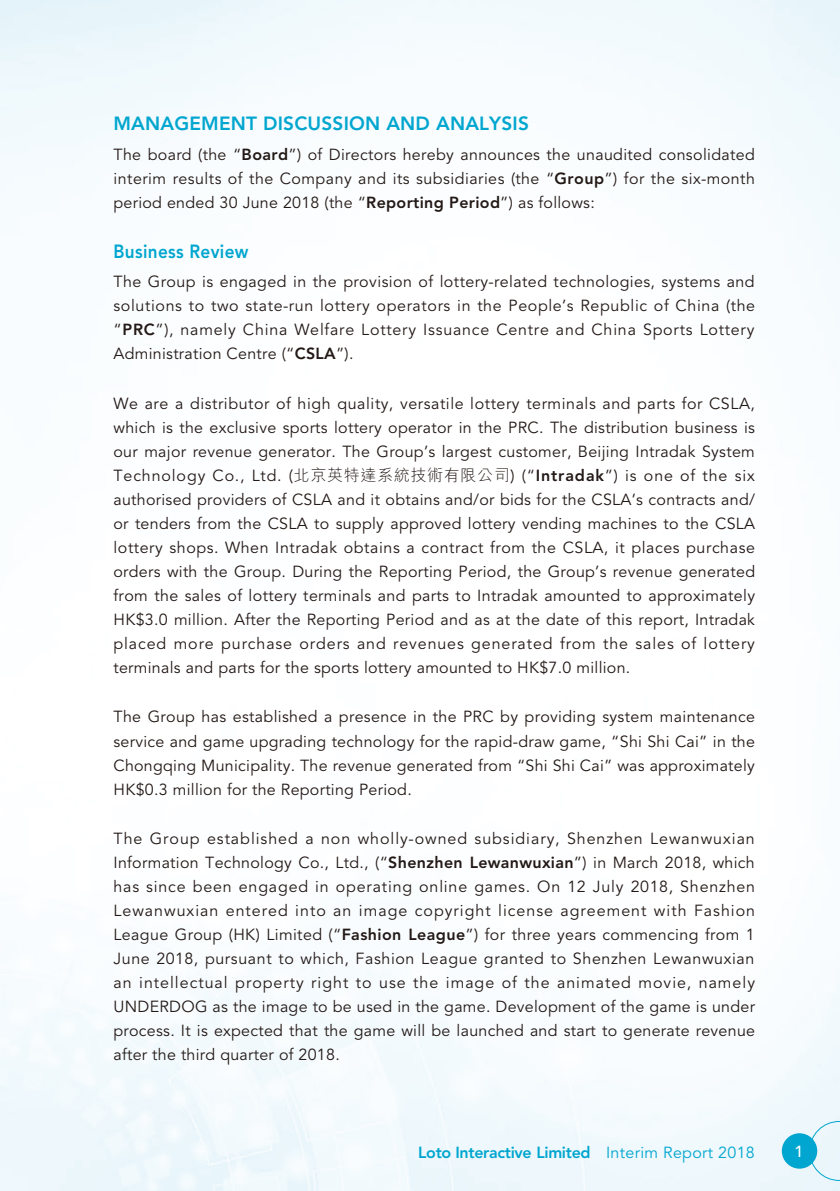
<style>
.page{position:relative;width:840px;height:1191px;background:#fff}
.page>*{position:absolute;margin:0;border:0;box-sizing:border-box;transform-origin:0 0}
._01_Heading_1{font:800 19px "Avenir LT Std";letter-spacing:.01em;color:#00a6cf}
._02_Heading_2{font:800 19px "Avenir LT Std";letter-spacing:.02em;color:#00a6cf;scale:.9 1}
._00_Body_text{font:16px/24px "Avenir LT Std";letter-spacing:.02em;color:#231916;text-align:justify}
.t1{font:800 16px "Avenir LT Std";letter-spacing:-.02em;color:#00a6cf}
.t2{font:500 16px "Avenir LT Std";color:#fff}
.s1{font-weight:800}
.s2{font-family:"M Hei HK";font-weight:300}
.s3{font-weight:400}
</style>
<div class="page">
<img style="left:1px;top:0;width:838px;height:1191px">
<div style="left:781px;top:1133px;width:35px;height:35px;background:#00a6cf;border-radius:50%"></div>
<svg style="left:809px;top:1121px;width:30px;height:59px;background:#cbebf5"></svg>
<p class="_01_Heading_1" style="left:113px;top:113px;width:417px">MANAGEMENT DISCUSSION AND ANALYSIS</p>
<p class="_00_Body_text" style="left:113px;top:143px;width:642px">The board (the “<span class="s1">Board</span>”) of Directors hereby announces the unaudited consolidated interim results of the Company and its subsidiaries (the “<span class="s1">Group</span>”) for the six-month period ended 30 June 2018 (the “<span class="s1">Reporting Period</span>”) as follows:</p>
<p class="_02_Heading_2" style="left:113px;top:240px;width:151px">Business Review</p>
<p class="_00_Body_text" style="left:113px;top:270px;width:642px">The Group is engaged in the provision of lottery-related technologies, systems and solutions to two state-run lottery operators in the People’s Republic of China (the “<span class="s1">PRC</span>”), namely China Welfare Lottery Issuance Centre and China Sports Lottery Administration Centre (“<span class="s1">CSLA</span>”).</p>
<p class="_00_Body_text" style="left:113px;top:392px;width:642px">We are a distributor of high quality, versatile lottery terminals and parts for CSLA, which is the exclusive sports lottery operator in the PRC. The distribution business is our major revenue generator. The Group’s largest customer, Beijing Intradak System Technology Co., Ltd. (<span class="s2">北京英特達系統技術有限公司</span>) (“<span class="s1">Intradak</span>”) is one of the six authorised providers of CSLA and it obtains and/or bids for the CSLA’s contracts and/ or tenders from the CSLA to supply approved lottery vending machines to the CSLA lottery shops. When Intradak obtains a contract from the CSLA, it places purchase orders with the Group. During the Reporting Period, the Group’s revenue generated from the sales of lottery terminals and parts to Intradak amounted to approximately HK$3.0 million. After the Reporting Period and as at the date of this report, Intradak placed more purchase orders and revenues generated from the sales of lottery terminals and parts for the sports lottery amounted to HK$7.0 million.</p>
<p class="_00_Body_text" style="left:113px;top:705px;width:642px">The Group has established a presence in the PRC by providing system maintenance service and game upgrading technology for the rapid-draw game, “Shi Shi Cai” in the Chongqing Municipality. The revenue generated from “Shi Shi Cai” was approximately HK$0.3 million for the Reporting Period.</p>
<p class="_00_Body_text" style="left:113px;top:827px;width:642px">The Group established a non wholly-owned subsidiary, Shenzhen Lewanwuxian Information Technology Co., Ltd., (“<span class="s1">Shenzhen Lewanwuxian</span>”) in March 2018, which has since been engaged in operating online games. On 12 July 2018, Shenzhen Lewanwuxian entered into an image copyright license agreement with Fashion League Group (HK) Limited (“<span class="s1">Fashion League</span>”) for three years commencing from 1<br>June 2018, pursuant to which, Fashion League granted to Shenzhen Lewanwuxian an intellectual property right to use the image of the animated movie, namely UNDERDOG as the image to be used in the game. Development of the game is under process. It is expected that the game will be launched and start to generate revenue after the third quarter of 2018.</p>
<p class="t1" style="left:418px;top:1142px;width:338px">Loto Interactive Limited <span class="s3">Interim Report 2018</span></p>
<p class="t2" style="left:794px;top:1141px;width:10px">1</p>
</div>
